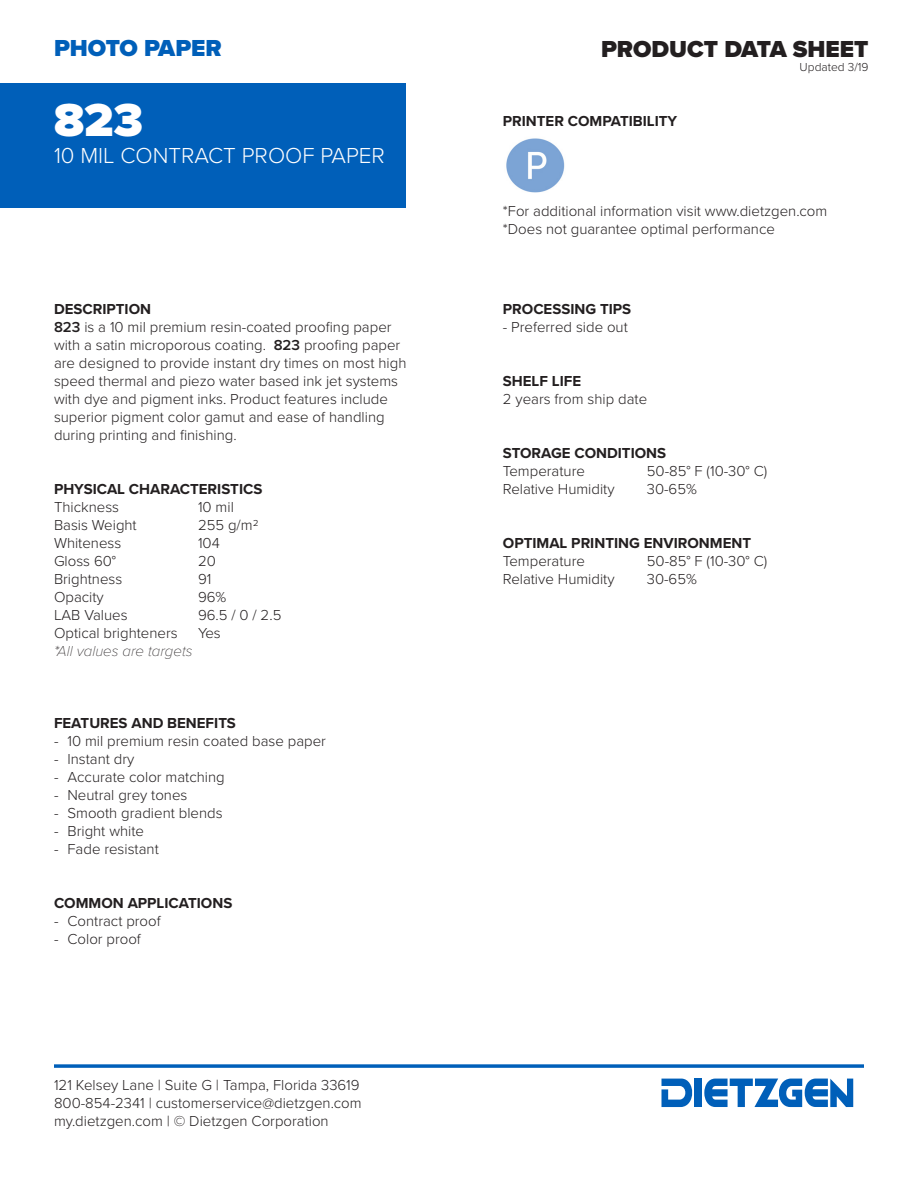
<style>
.page{position:relative;width:918px;height:1188px;background:#fff}
.page>*{position:absolute;margin:0;border:0;box-sizing:border-box;transform-origin:0 0}
.t1{font:900 48px "Proxima Nova";color:#fff}
.t2{font:900 24px "Proxima Nova";color:#231f20}
.t3{font:900 24px "Proxima Nova";color:#005fb9}
.t4{font:300 22.5px "Proxima Nova";color:#fff}
.t5{font:300 15px/18px "Proxima Nova";color:#231f20}
.t6{font:700 15px "Proxima Nova";color:#231f20}
.t7{font:italic 100 15px "Proxima Nova";color:#231f20}
.t8{font:300 12px "Proxima Nova";color:#231f20}
.s1{font-weight:600}
</style>
<div class="page">
<svg style="left:662px;top:1079px;width:33px;height:28px"></svg>
<div style="left:695px;top:1079px;width:7px;height:28px;background:#005fb9"></div>
<svg style="left:704px;top:1079px;width:149px;height:28px"></svg>
<div style="left:0;top:83px;width:406px;height:124px;background:#005fb9"></div>
<hr style="left:54px;top:1065px;width:810px;height:3px;background:#005fb9">
<img style="left:506px;top:138px;width:59px;height:55px">
<p class="t3" style="left:54px;top:30px;width:169px">PHOTO PAPER</p>
<p class="t1" style="left:54px;top:84px;width:91px">823</p>
<p class="t4" style="left:54px;top:139px;width:332px">10 MIL CONTRACT PROOF PAPER</p>
<p class="t6" style="left:54px;top:298px;width:99px">DESCRIPTION</p>
<p class="t5" style="left:54px;top:317px;width:354px"><span class="s1">823</span> is a 10 mil premium resin-coated proofing paper with a satin microporous coating. <span class="s1">823</span> proofing paper are designed to provide instant dry times on most high speed thermal and piezo water based ink jet systems with dye and pigment inks. Product features include superior pigment color gamut and ease of handling during printing and finishing.</p>
<p class="t6" style="left:54px;top:478px;width:210px">PHYSICAL CHARACTERISTICS</p>
<p class="t5" style="left:54px;top:497px;width:67px">Thickness</p>
<p class="t5" style="left:198px;top:497px;width:37px">10 mil</p>
<p class="t5" style="left:54px;top:515px;width:84px">Basis Weight</p>
<p class="t5" style="left:198px;top:515px;width:62px">255 g/m2</p>
<p class="t5" style="left:54px;top:533px;width:69px">Whiteness</p>
<p class="t5" style="left:198px;top:533px;width:23px">104</p>
<p class="t5" style="left:54px;top:551px;width:64px">Gloss 60°</p>
<p class="t5" style="left:198px;top:551px;width:19px">20</p>
<p class="t5" style="left:54px;top:569px;width:70px">Brightness</p>
<p class="t5" style="left:198px;top:569px;width:15px">91</p>
<p class="t5" style="left:54px;top:587px;width:51px">Opacity</p>
<p class="t5" style="left:198px;top:587px;width:30px">96%</p>
<p class="t5" style="left:54px;top:605px;width:75px">LAB Values</p>
<p class="t5" style="left:198px;top:605px;width:85px">96.5 / 0 / 2.5</p>
<p class="t5" style="left:54px;top:623px;width:125px">Optical brighteners</p>
<p class="t5" style="left:198px;top:623px;width:24px">Yes</p>
<p class="t7" style="left:54px;top:640px;width:140px">*All values are targets</p>
<p class="t6" style="left:54px;top:712px;width:183px">FEATURES AND BENEFITS</p>
<p class="t5" style="left:54px;top:731px;width:273px">- 10 mil premium resin coated base paper</p>
<p class="t5" style="left:54px;top:749px;width:82px">- Instant dry</p>
<p class="t5" style="left:54px;top:767px;width:172px">- Accurate color matching</p>
<p class="t5" style="left:54px;top:785px;width:135px">- Neutral grey tones</p>
<p class="t5" style="left:54px;top:803px;width:170px">- Smooth gradient blends</p>
<p class="t5" style="left:54px;top:821px;width:92px">- Bright white</p>
<p class="t5" style="left:54px;top:839px;width:106px">- Fade resistant</p>
<p class="t6" style="left:54px;top:892px;width:180px">COMMON APPLICATIONS</p>
<p class="t5" style="left:54px;top:911px;width:108px">- Contract proof</p>
<p class="t5" style="left:54px;top:929px;width:88px">- Color proof</p>
<p class="t5" style="left:54px;top:1075px;width:309px">121 Kelsey Lane | Suite G | Tampa, Florida 33619<br>800-854-2341 | customerservice@dietzgen.com my.dietzgen.com | © Dietzgen Corporation</p>
<h2 class="t2" style="left:601px;top:31px;width:269px">PRODUCT DATA SHEET</h2>
<p class="t8" style="left:800px;top:58px;width:70px">Updated 3/19</p>
<p class="t6" style="left:503px;top:110px;width:176px">PRINTER COMPATIBILITY</p>
<p class="t5" style="left:503px;top:201px;width:326px">*For additional information visit www.dietzgen.com</p>
<p class="t5" style="left:503px;top:219px;width:274px">*Does not guarantee optimal performance</p>
<p class="t6" style="left:503px;top:298px;width:130px">PROCESSING TIPS</p>
<p class="t5" style="left:503px;top:317px;width:126px">- Preferred side out</p>
<p class="t6" style="left:503px;top:370px;width:80px">SHELF LIFE</p>
<p class="t5" style="left:503px;top:389px;width:146px">2 years from ship date</p>
<p class="t6" style="left:503px;top:442px;width:165px">STORAGE CONDITIONS</p>
<p class="t5" style="left:503px;top:461px;width:84px">Temperature</p>
<p class="t5" style="left:647px;top:461px;width:122px">50-85° F (10-30° C)</p>
<p class="t5" style="left:503px;top:479px;width:113px">Relative Humidity</p>
<p class="t5" style="left:647px;top:479px;width:52px">30-65%</p>
<p class="t6" style="left:503px;top:532px;width:250px">OPTIMAL PRINTING ENVIRONMENT</p>
<p class="t5" style="left:503px;top:551px;width:84px">Temperature</p>
<p class="t5" style="left:647px;top:551px;width:122px">50-85° F (10-30° C)</p>
<p class="t5" style="left:503px;top:569px;width:113px">Relative Humidity</p>
<p class="t5" style="left:647px;top:569px;width:52px">30-65%</p>
</div>
